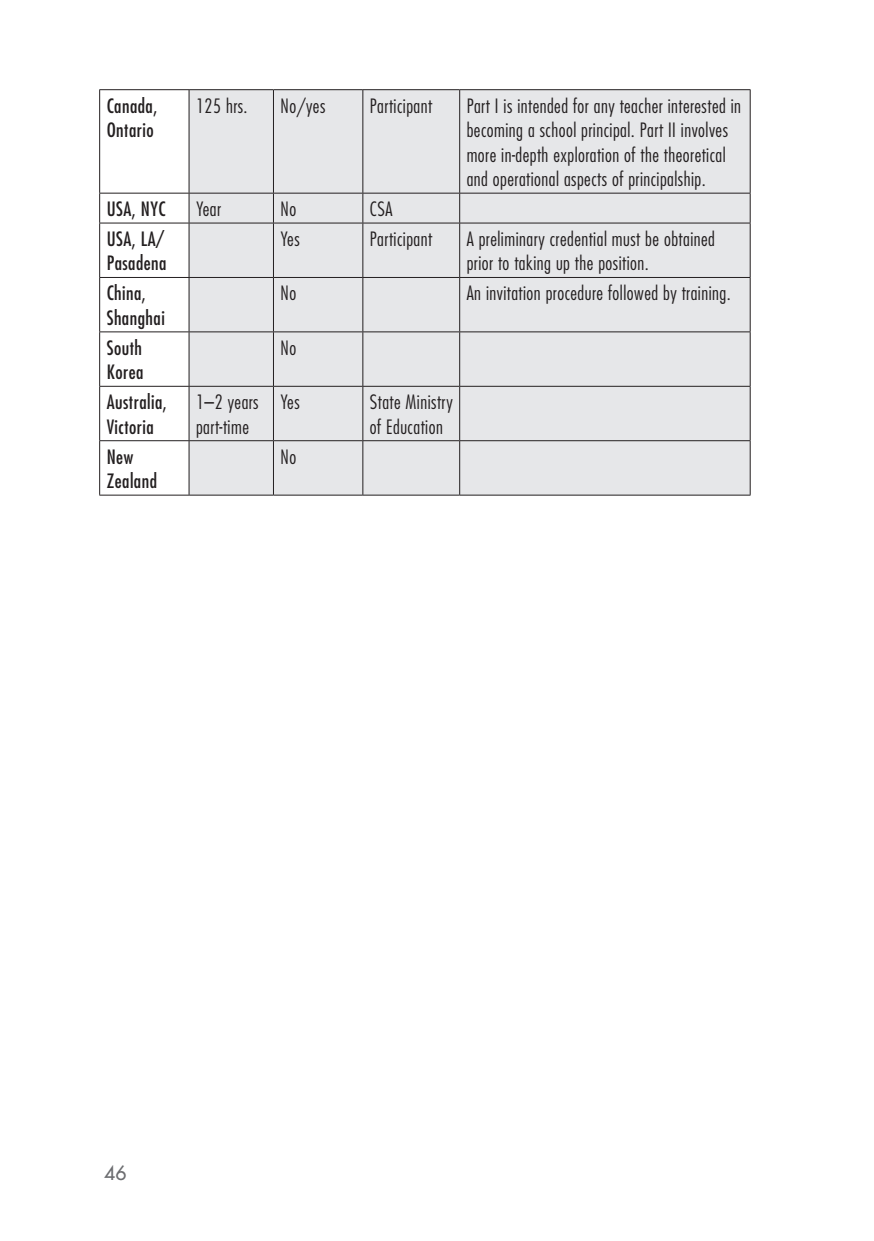
<style>
.page{position:relative;width:874px;height:1241px;background:#fff}
.page>*{position:absolute;margin:0;border:0;box-sizing:border-box;transform-origin:0 0}
.t1{font:300 condensed 19.25px/24.5px "Futura Std";letter-spacing:.025em;color:#231f20}
.t2{font:condensed 19.25px/24.5px "Futura Std";letter-spacing:.025em;color:#231f20}
.t3{font:500 19.25px "Futura Std";color:#6c6d70}
</style>
<div class="page">
<div style="left:190px;top:90px;width:559px;height:404px;background:#e6e7e9"></div>
<hr style="left:99px;top:89px;width:90px;height:1px;background:#231f20">
<hr style="left:99px;top:90px;width:1px;height:103px;background:#231f20">
<hr style="left:189px;top:89px;width:84px;height:1px;background:#231f20">
<hr style="left:189px;top:90px;width:1px;height:103px;background:#231f20">
<hr style="left:273px;top:89px;width:89px;height:1px;background:#231f20">
<hr style="left:273px;top:90px;width:1px;height:103px;background:#231f20">
<hr style="left:362px;top:89px;width:97px;height:1px;background:#231f20">
<hr style="left:362px;top:90px;width:1px;height:103px;background:#231f20">
<hr style="left:459px;top:89px;width:291px;height:1px;background:#231f20">
<hr style="left:459px;top:90px;width:1px;height:103px;background:#231f20">
<hr style="left:749px;top:90px;width:1px;height:103px;background:#231f20">
<hr style="left:99px;top:193px;width:90px;height:1px;background:#231f20">
<hr style="left:99px;top:193px;width:1px;height:30px;background:#231f20">
<hr style="left:189px;top:193px;width:84px;height:1px;background:#231f20">
<hr style="left:189px;top:193px;width:1px;height:30px;background:#231f20">
<hr style="left:273px;top:193px;width:89px;height:1px;background:#231f20">
<hr style="left:273px;top:193px;width:1px;height:30px;background:#231f20">
<hr style="left:362px;top:193px;width:97px;height:1px;background:#231f20">
<hr style="left:362px;top:193px;width:1px;height:30px;background:#231f20">
<hr style="left:459px;top:193px;width:291px;height:1px;background:#231f20">
<hr style="left:459px;top:193px;width:1px;height:30px;background:#231f20">
<hr style="left:749px;top:193px;width:1px;height:30px;background:#231f20">
<hr style="left:99px;top:223px;width:90px;height:1px;background:#231f20">
<hr style="left:99px;top:223px;width:1px;height:54px;background:#231f20">
<hr style="left:189px;top:223px;width:84px;height:1px;background:#231f20">
<hr style="left:189px;top:223px;width:1px;height:54px;background:#231f20">
<hr style="left:273px;top:223px;width:89px;height:1px;background:#231f20">
<hr style="left:273px;top:223px;width:1px;height:54px;background:#231f20">
<hr style="left:362px;top:223px;width:97px;height:1px;background:#231f20">
<hr style="left:362px;top:223px;width:1px;height:54px;background:#231f20">
<hr style="left:459px;top:223px;width:291px;height:1px;background:#231f20">
<hr style="left:459px;top:223px;width:1px;height:54px;background:#231f20">
<hr style="left:749px;top:223px;width:1px;height:54px;background:#231f20">
<hr style="left:99px;top:277px;width:90px;height:1px;background:#231f20">
<hr style="left:99px;top:278px;width:1px;height:53px;background:#231f20">
<hr style="left:189px;top:277px;width:84px;height:1px;background:#231f20">
<hr style="left:189px;top:278px;width:1px;height:53px;background:#231f20">
<hr style="left:273px;top:277px;width:89px;height:1px;background:#231f20">
<hr style="left:273px;top:278px;width:1px;height:53px;background:#231f20">
<hr style="left:362px;top:277px;width:97px;height:1px;background:#231f20">
<hr style="left:362px;top:278px;width:1px;height:53px;background:#231f20">
<hr style="left:459px;top:277px;width:291px;height:1px;background:#231f20">
<hr style="left:459px;top:278px;width:1px;height:53px;background:#231f20">
<hr style="left:749px;top:278px;width:1px;height:53px;background:#231f20">
<hr style="left:99px;top:331px;width:90px;height:1px;background:#231f20">
<hr style="left:99px;top:332px;width:1px;height:54px;background:#231f20">
<hr style="left:189px;top:331px;width:84px;height:1px;background:#231f20">
<hr style="left:189px;top:332px;width:1px;height:54px;background:#231f20">
<hr style="left:273px;top:331px;width:89px;height:1px;background:#231f20">
<hr style="left:273px;top:332px;width:1px;height:54px;background:#231f20">
<hr style="left:362px;top:331px;width:97px;height:1px;background:#231f20">
<hr style="left:362px;top:332px;width:1px;height:54px;background:#231f20">
<hr style="left:459px;top:331px;width:291px;height:1px;background:#231f20">
<hr style="left:459px;top:332px;width:1px;height:54px;background:#231f20">
<hr style="left:749px;top:332px;width:1px;height:54px;background:#231f20">
<hr style="left:99px;top:386px;width:90px;height:1px;background:#231f20">
<hr style="left:99px;top:386px;width:1px;height:54px;background:#231f20">
<hr style="left:189px;top:386px;width:84px;height:1px;background:#231f20">
<hr style="left:189px;top:386px;width:1px;height:54px;background:#231f20">
<hr style="left:273px;top:386px;width:89px;height:1px;background:#231f20">
<hr style="left:273px;top:386px;width:1px;height:54px;background:#231f20">
<hr style="left:362px;top:386px;width:97px;height:1px;background:#231f20">
<hr style="left:362px;top:386px;width:1px;height:54px;background:#231f20">
<hr style="left:459px;top:386px;width:291px;height:1px;background:#231f20">
<hr style="left:459px;top:386px;width:1px;height:54px;background:#231f20">
<hr style="left:749px;top:386px;width:1px;height:54px;background:#231f20">
<hr style="left:99px;top:440px;width:90px;height:1px;background:#231f20">
<hr style="left:99px;top:441px;width:1px;height:53px;background:#231f20">
<hr style="left:189px;top:440px;width:84px;height:1px;background:#231f20">
<hr style="left:189px;top:441px;width:1px;height:53px;background:#231f20">
<hr style="left:273px;top:440px;width:89px;height:1px;background:#231f20">
<hr style="left:273px;top:441px;width:1px;height:53px;background:#231f20">
<hr style="left:362px;top:440px;width:97px;height:1px;background:#231f20">
<hr style="left:362px;top:441px;width:1px;height:53px;background:#231f20">
<hr style="left:459px;top:440px;width:291px;height:1px;background:#231f20">
<hr style="left:459px;top:441px;width:1px;height:53px;background:#231f20">
<hr style="left:749px;top:441px;width:1px;height:53px;background:#231f20">
<hr style="left:99px;top:494px;width:90px;height:1px;background:#231f20">
<hr style="left:189px;top:494px;width:84px;height:1px;background:#231f20">
<hr style="left:273px;top:494px;width:89px;height:1px;background:#231f20">
<hr style="left:362px;top:494px;width:97px;height:1px;background:#231f20">
<hr style="left:459px;top:494px;width:291px;height:1px;background:#231f20">
<p class="t2" style="left:107px;top:93px;width:52px">Canada,<br>Ontario</p>
<p class="t1" style="left:196px;top:93px;width:53px">125 hrs.</p>
<p class="t1" style="left:280px;top:93px;width:46px">No/yes</p>
<p class="t1" style="left:369px;top:93px;width:64px">Participant</p>
<p class="t1" style="left:466px;top:93px;width:276px">Part I is intended for any teacher interested in becoming a school principal. Part II involves more in-depth exploration of the theoretical and operational aspects of principalship.</p>
<p class="t2" style="left:107px;top:196px;width:60px">USA, NYC</p>
<p class="t1" style="left:196px;top:197px;width:27px">Year</p>
<p class="t1" style="left:280px;top:197px;width:17px">No</p>
<p class="t1" style="left:370px;top:197px;width:24px">CSA</p>
<p class="t2" style="left:107px;top:226px;width:61px">USA, LA/<br>Pasadena</p>
<p class="t1" style="left:280px;top:226px;width:21px">Yes</p>
<p class="t1" style="left:370px;top:226px;width:64px">Participant</p>
<p class="t1" style="left:466px;top:226px;width:249px">A preliminary credential must be obtained prior to taking up the position.</p>
<p class="t2" style="left:107px;top:281px;width:60px">China,<br>Shanghai</p>
<p class="t1" style="left:280px;top:281px;width:17px">No</p>
<p class="t1" style="left:466px;top:281px;width:265px">An invitation procedure followed by training.</p>
<p class="t2" style="left:107px;top:335px;width:38px">South<br>Korea</p>
<p class="t1" style="left:280px;top:335px;width:17px">No</p>
<p class="t2" style="left:107px;top:389px;width:62px">Australia,<br>Victoria</p>
<p class="t1" style="left:196px;top:390px;width:64px">1–2 years part-time</p>
<p class="t1" style="left:280px;top:390px;width:21px">Yes</p>
<p class="t1" style="left:370px;top:390px;width:84px">State Ministry of Education</p>
<p class="t2" style="left:107px;top:444px;width:52px">New<br>Zealand</p>
<p class="t1" style="left:280px;top:444px;width:17px">No</p>
<p class="t3" style="left:104px;top:1160px;width:24px">46</p>
</div>
